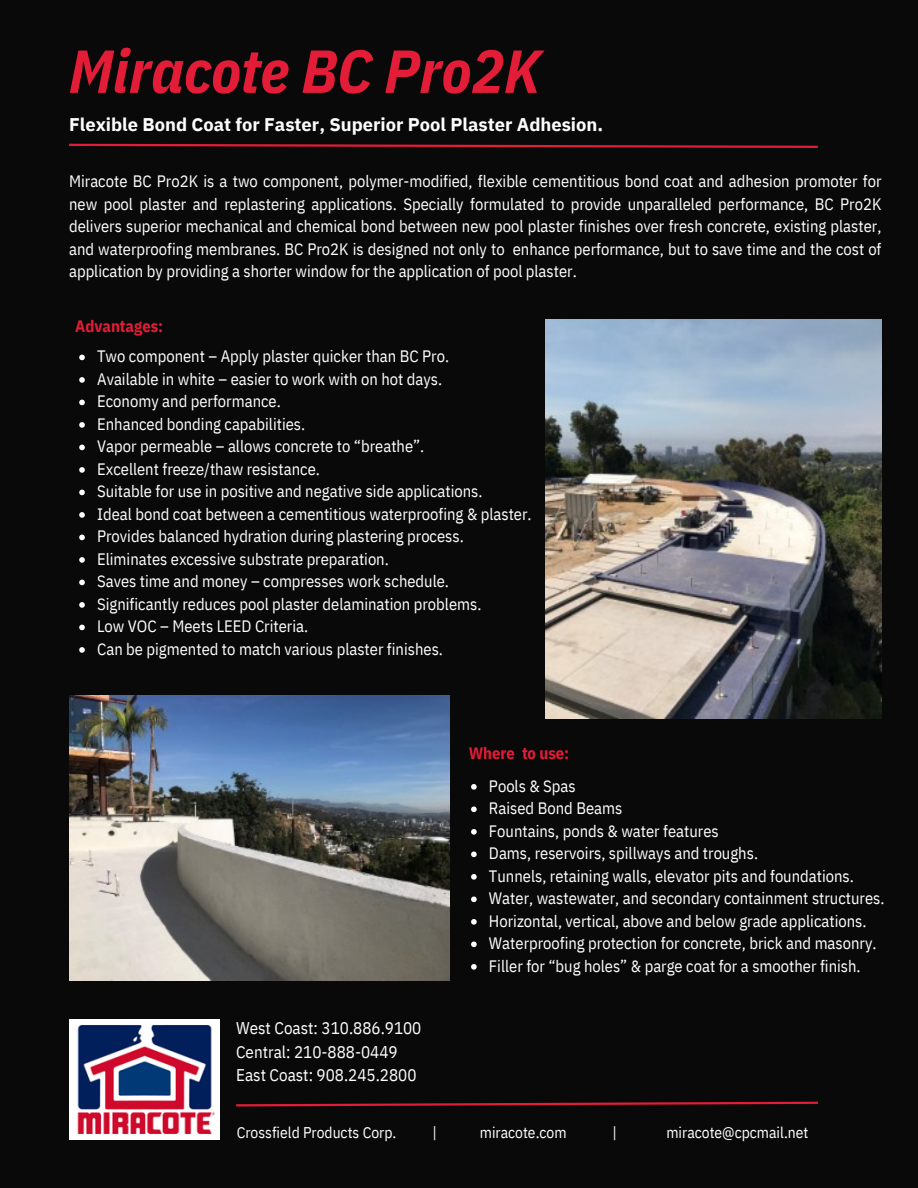
<style>
.page{position:relative;width:918px;height:1188px;background:#090909}
.page>*{position:absolute;margin:0;border:0;box-sizing:border-box;transform-origin:0 0}
.t1{font:italic 700 60.6px "IBM Plex Sans Cond";color:#e31c38}
.t2{font:700 18.3px "IBM Plex Sans";color:#fdfdfd}
.t3{font:16.95px/23.2px "IBM Plex Sans Cond";color:#fff}
.t4{font:16.5px/22.5px "IBM Plex Sans Cond";color:#fff;text-align:justify}
.t5{font:700 16.5px "IBM Plex Sans Cond";color:#e31c38}
.t6{font:15.45px "IBM Plex Sans Cond";color:#fff}
</style>
<div class="page">
<img style="left:69px;top:1019px;width:151px;height:120px">
<svg style="left:236px;top:1101px;width:582px;height:6px"></svg>
<svg style="left:69px;top:143px;width:749px;height:5px"></svg>
<img style="left:545px;top:320px;width:337px;height:399px">
<img style="left:69px;top:696px;width:380px;height:284px">
<svg style="left:471px;top:784px;width:6px;height:6px"></svg>
<svg style="left:471px;top:807px;width:6px;height:5px"></svg>
<svg style="left:471px;top:829px;width:6px;height:6px"></svg>
<svg style="left:471px;top:852px;width:6px;height:5px"></svg>
<svg style="left:471px;top:874px;width:6px;height:6px"></svg>
<svg style="left:471px;top:897px;width:6px;height:5px"></svg>
<svg style="left:471px;top:919px;width:6px;height:6px"></svg>
<svg style="left:471px;top:942px;width:6px;height:5px"></svg>
<svg style="left:471px;top:964px;width:6px;height:6px"></svg>
<svg style="left:79px;top:355px;width:6px;height:5px"></svg>
<svg style="left:79px;top:377px;width:6px;height:6px"></svg>
<svg style="left:79px;top:400px;width:6px;height:5px"></svg>
<svg style="left:79px;top:422px;width:6px;height:6px"></svg>
<svg style="left:79px;top:445px;width:6px;height:5px"></svg>
<svg style="left:79px;top:467px;width:6px;height:6px"></svg>
<svg style="left:79px;top:490px;width:6px;height:5px"></svg>
<svg style="left:79px;top:512px;width:6px;height:6px"></svg>
<svg style="left:79px;top:535px;width:6px;height:5px"></svg>
<svg style="left:79px;top:557px;width:6px;height:6px"></svg>
<svg style="left:79px;top:580px;width:6px;height:5px"></svg>
<svg style="left:79px;top:602px;width:6px;height:6px"></svg>
<svg style="left:79px;top:625px;width:6px;height:5px"></svg>
<svg style="left:79px;top:647px;width:6px;height:6px"></svg>
<p class="t1" style="left:69px;top:31px;width:473px">Miracote BC Pro2K</p>
<p class="t2" style="left:69px;top:112px;width:536px">Flexible Bond Coat for Faster, Superior Pool Plaster Adhesion.</p>
<p class="t4" style="left:69px;top:170px;width:814px">Miracote BC Pro2K is a two component, polymer-modified, flexible cementitious bond coat and adhesion promoter for new pool plaster and replastering applications. Specially formulated to provide unparalleled performance, BC Pro2K delivers superior mechanical and chemical bond between new pool plaster finishes over fresh concrete, existing plaster, and waterproofing membranes. BC Pro2K is designed not only to enhance performance, but to save time and the cost of application by providing a shorter window for the application of pool plaster.</p>
<p class="t5" style="left:75px;top:315px;width:90px">Advantages:</p>
<p class="t4" style="left:97px;top:345px;width:354px">Two component – Apply plaster quicker than BC Pro.</p>
<p class="t4" style="left:97px;top:368px;width:347px">Available in white – easier to work with on hot days.</p>
<h4 class="t4" style="left:97px;top:390px;width:185px">Economy and performance.</h4>
<p class="t4" style="left:97px;top:413px;width:210px">Enhanced bonding capabilities.</p>
<p class="t4" style="left:97px;top:435px;width:329px">Vapor permeable – allows concrete to “breathe”.</p>
<p class="t4" style="left:97px;top:458px;width:224px">Excellent freeze/thaw resistance.</p>
<p class="t4" style="left:97px;top:480px;width:387px">Suitable for use in positive and negative side applications.</p>
<p class="t4" style="left:97px;top:503px;width:436px">Ideal bond coat between a cementitious waterproofing &amp; plaster.</p>
<p class="t4" style="left:97px;top:525px;width:368px">Provides balanced hydration during plastering process.</p>
<p class="t4" style="left:97px;top:548px;width:293px">Eliminates excessive substrate preparation.</p>
<p class="t4" style="left:97px;top:570px;width:353px">Saves time and money – compresses work schedule.</p>
<p class="t4" style="left:97px;top:593px;width:386px">Significantly reduces pool plaster delamination problems.</p>
<p class="t4" style="left:97px;top:615px;width:213px">Low VOC – Meets LEED Criteria.</p>
<h3 class="t4" style="left:97px;top:638px;width:347px">Can be pigmented to match various plaster finishes.</h3>
<h4 class="t3" style="left:236px;top:1016px;width:187px">West Coast: 310.886.9100<br>Central: 210-888-0449<br>East Coast: 908.245.2800</h4>
<p class="t5" style="left:469px;top:742px;width:102px">Where to use:</p>
<p class="t4" style="left:489px;top:774px;width:88px">Pools &amp; Spas</p>
<p class="t4" style="left:489px;top:797px;width:135px">Raised Bond Beams</p>
<p class="t4" style="left:489px;top:819px;width:231px">Fountains, ponds &amp; water features</p>
<p class="t4" style="left:489px;top:842px;width:271px">Dams, reservoirs, spillways and troughs.</p>
<p class="t4" style="left:489px;top:864px;width:366px">Tunnels, retaining walls, elevator pits and foundations.</p>
<p class="t4" style="left:489px;top:887px;width:397px">Water, wastewater, and secondary containment structures.</p>
<p class="t4" style="left:489px;top:909px;width:379px">Horizontal, vertical, above and below grade applications.</p>
<p class="t4" style="left:489px;top:932px;width:389px">Waterproofing protection for concrete, brick and masonry.</p>
<p class="t4" style="left:489px;top:954px;width:373px">Filler for “bug holes” &amp; parge coat for a smoother finish.</p>
<p class="t6" style="left:237px;top:1122px;width:161px">Crossfield Products Corp.</p>
<p class="t6" style="left:433px;top:1122px;width:6px">|</p>
<p class="t6" style="left:480px;top:1122px;width:88px">miracote.com</p>
<p class="t6" style="left:613px;top:1122px;width:6px">|</p>
<p class="t6" style="left:666px;top:1122px;width:144px">miracote@cpcmail.net</p>
</div>
